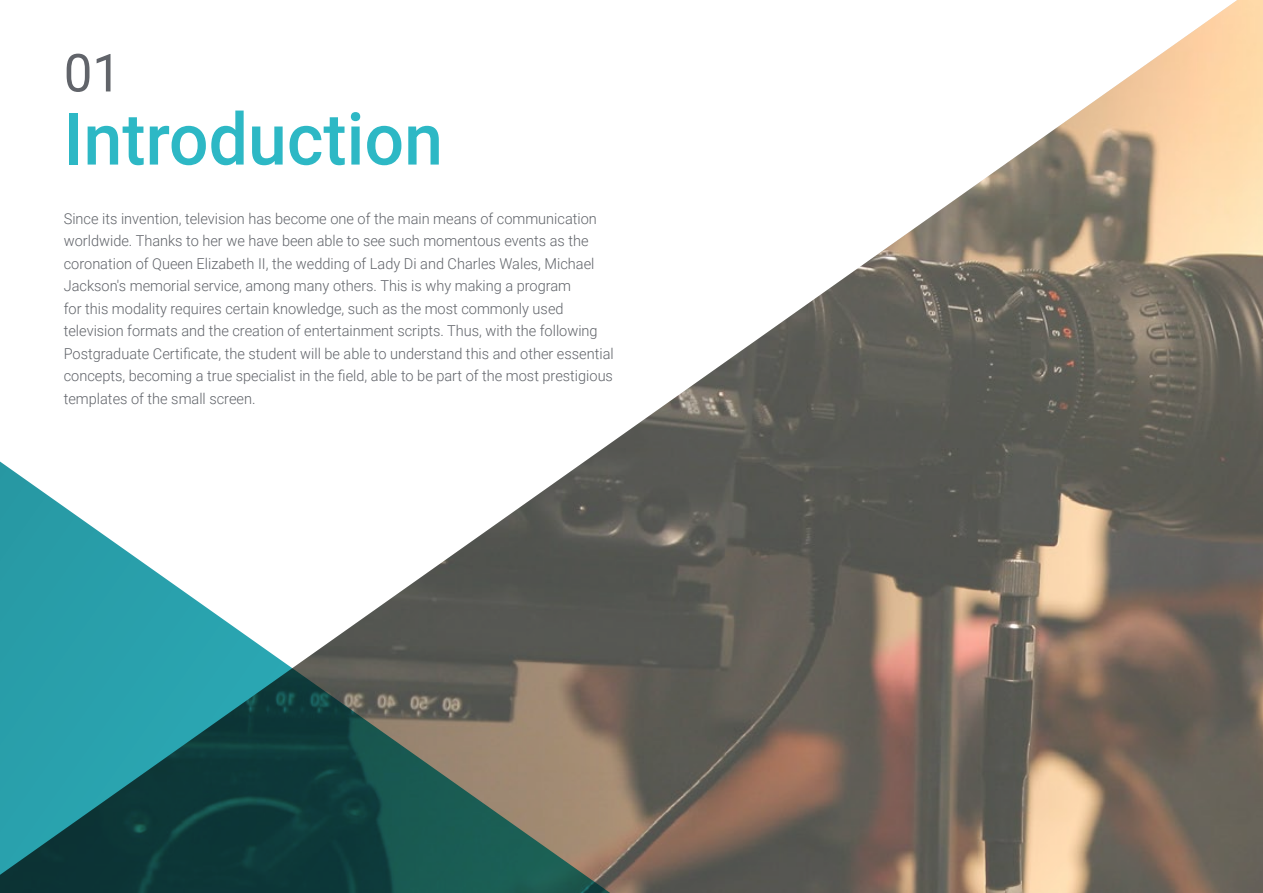
<style>
.page{position:relative;width:1263px;height:893px;background:#fff}
.page>*{position:absolute;margin:0;border:0;box-sizing:border-box;transform-origin:0 0}
.t1{font:500 72px "Roboto";color:#2db8c5}
.t2{font:52.5px "Roboto";color:#61646a}
.t3{font:300 15px/22.5px "Roboto";color:#61646a}
</style>
<div class="page">
<img style="left:606px;top:0;width:657px;height:893px">
<svg style="left:0;top:446px;width:640px;height:447px"></svg>
<h2 class="t2" style="left:64px;top:36px;width:59px">01</h2>
<h1 class="t1" style="left:64px;top:89px;width:381px">Introduction</h1>
<p class="t3" style="left:64px;top:207px;width:551px">Since its invention, television has become one of the main means of communication worldwide. Thanks to her we have been able to see such momentous events as the coronation of Queen Elizabeth II, the wedding of Lady Di and Charles Wales, Michael Jackson's memorial service, among many others. This is why making a program<br>for this modality requires certain knowledge, such as the most commonly used television formats and the creation of entertainment scripts. Thus, with the following Postgraduate Certificate, the student will be able to understand this and other essential concepts, becoming a true specialist in the field, able to be part of the most prestigious templates of the small screen.</p>
</div>
